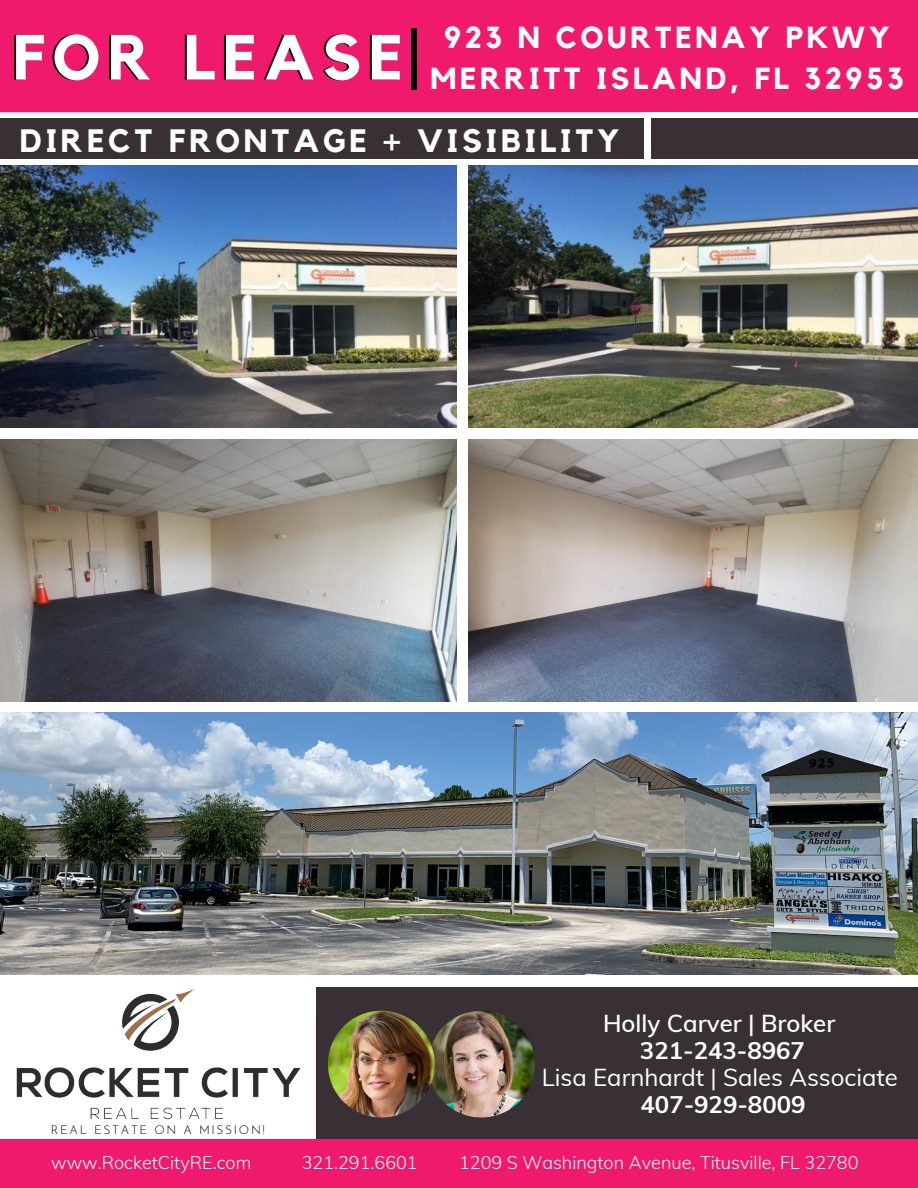
<style>
.page{position:relative;width:918px;height:1188px;background:#ef1a6c}
.page>*{position:absolute;margin:0;border:0;box-sizing:border-box;transform-origin:0 0}
.t1{font:700 63px "Kollektif";letter-spacing:.12em;color:#000}
.t2{font:700 32.25px "Kollektif";letter-spacing:.12em;color:#fff}
.t3{font:700 30.3px/40.5px "Kollektif";letter-spacing:.12em;color:#fff;text-align:center}
.t4{font:24px "Muli";color:#fff}
.t5{font:700 24px "Muli";color:#fff}
.t6{font:600 24px "Muli";color:#fff}
.t7{font:300 18px "Muli";color:#fff}
.t8{font:300 12px "Josefin Sans";letter-spacing:.14em;color:#000}
</style>
<div class="page">
<div style="left:0;top:805px;width:918px;height:383px;background:#fff"></div>
<div style="left:0;top:158px;width:918px;height:792px;background:#fff"></div>
<div style="left:822px;top:987px;width:96px;height:152px;background:#393035"></div>
<div style="left:316px;top:987px;width:506px;height:201px;background:#393035"></div>
<div style="left:0;top:1139px;width:918px;height:49px;background:#ef1a6c"></div>
<svg style="left:0;top:112px;width:644px;height:6px;background:#fef5f9"></svg>
<img style="left:428px;top:1011px;width:107px;height:107px;border-radius:50%">
<img style="left:328px;top:1011px;width:107px;height:107px;border-radius:50%">
<img style="left:16px;top:989px;width:300px;height:137px">
<div style="left:0;top:118px;width:918px;height:40px;background:#393035"></div>
<div style="left:644px;top:112px;width:274px;height:50px;background:#fff"></div>
<img style="left:0;top:166px;width:457px;height:262px">
<img style="left:468px;top:166px;width:450px;height:262px">
<img style="left:0;top:439px;width:457px;height:262px">
<img style="left:468px;top:439px;width:450px;height:262px">
<img style="left:0;top:712px;width:918px;height:263px">
<div style="left:651px;top:118px;width:267px;height:41px;background:#393035"></div>
<h3 class="t3" style="left:430px;top:19px;width:475px">923 N COURTENAY PKWY<br>MERRITT ISLAND, FL 32953</h3>
<h1 class="t1" style="left:11px;top:29px;width:411px">FOR LEASE|</h1>
<h2 class="t2" style="left:20px;top:126px;width:601px">DIRECT FRONTAGE + VISIBILITY</h2>
<h3 class="t6" style="left:603px;top:1008px;width:234px">Holly Carver | Broker</h3>
<h3 class="t5" style="left:640px;top:1035px;width:167px">321-243-8967</h3>
<p class="t8" style="left:51px;top:1125px;width:216px">REAL ESTATE ON A MISSION!</p>
<h3 class="t4" style="left:542px;top:1061px;width:358px">Lisa Earnhardt | Sales Associate</h3>
<h3 class="t5" style="left:641px;top:1088px;width:167px">407-929-8009</h3>
<p class="t7" style="left:51px;top:1151px;width:202px">www.RocketCityRE.com</p>
<p class="t7" style="left:302px;top:1151px;width:117px">321.291.6601</p>
<p class="t7" style="left:459px;top:1151px;width:401px">1209 S Washington Avenue, Titusville, FL 32780</p>
</div>
